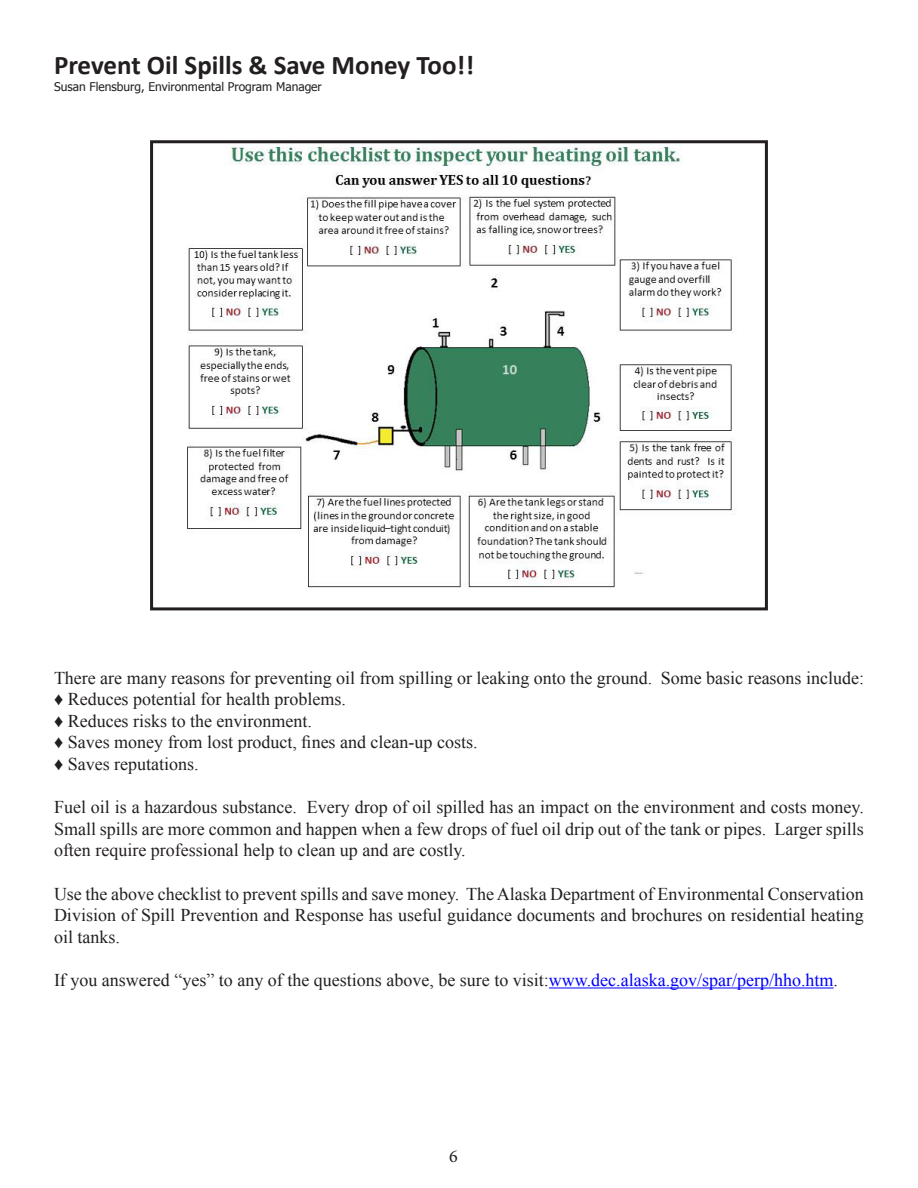
<style>
.page{position:relative;width:918px;height:1188px;background:#fff}
.page>*{position:absolute;margin:0;border:0;box-sizing:border-box;transform-origin:0 0}
.t1{font:700 27px "Calibri";color:#231f20}
.t2{font:18px/21.6px "Times New Roman";color:#231f20;text-align:justify}
.t3{font:18px "Minion Pro";color:#231f20}
.t4{font:12px "Tahoma";color:#231f20}
.s1{color:#00f}
</style>
<div class="page">
<hr style="left:549px;top:988px;width:285px;height:1px;background:#00f">
<img style="left:187px;top:144px;width:545px;height:444px">
<div style="left:150px;top:140px;width:618px;height:470px;border:3px solid #231f20"></div>
<h1 class="t1" style="left:54px;top:48px;width:422px">Prevent Oil Spills &amp; Save Money Too!!</h1>
<p class="t4" style="left:54px;top:78px;width:269px">Susan Flensburg, Environmental Program Manager</p>
<p class="t2" style="left:54px;top:667px;width:812px;text-align:left">There are many reasons for preventing oil from spilling or leaking onto the ground. Some basic reasons include: ♦ Reduces potential for health problems.<br>♦ Reduces risks to the environment.<br>♦ Saves money from lost product, fines and clean-up costs.<br>♦ Saves reputations.</p>
<p class="t2" style="left:54px;top:796px;width:811px">Fuel oil is a hazardous substance. Every drop of oil spilled has an impact on the environment and costs money.<br>Small spills are more common and happen when a few drops of fuel oil drip out of the tank or pipes. Larger spills often require professional help to clean up and are costly.</p>
<p class="t2" style="left:54px;top:883px;width:811px">Use the above checklist to prevent spills and save money. The Alaska Department of Environmental Conservation Division of Spill Prevention and Response has useful guidance documents and brochures on residential heating oil tanks.</p>
<p class="t2" style="left:54px;top:969px;width:786px">If you answered “yes” to any of the questions above, be sure to visit:<span class="s1">www.dec.alaska.gov/spar/perp/hho.htm</span>.</p>
<p class="t3" style="left:449px;top:1144px;width:10px">6</p>
</div>
